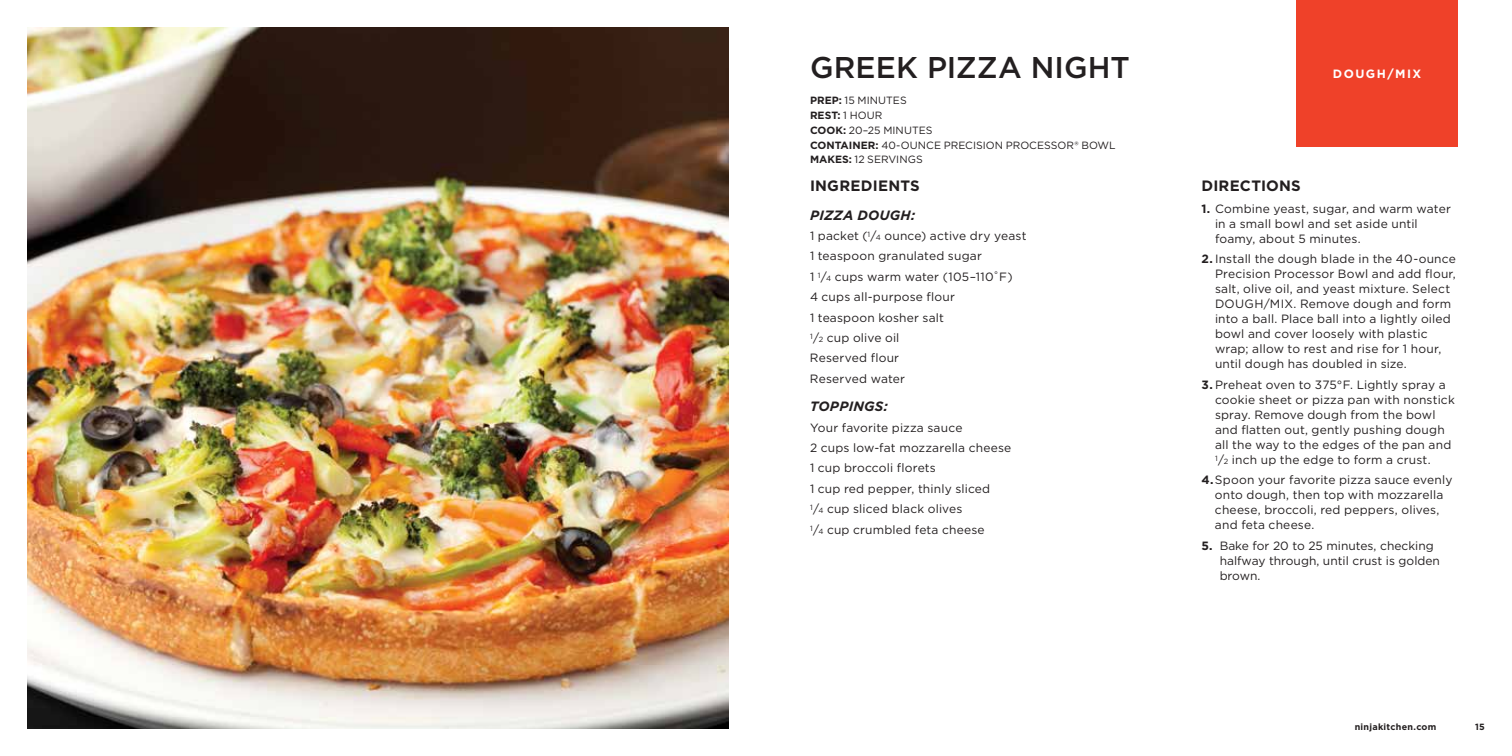
<style>
.page{position:relative;width:1512px;height:756px;background:#fff}
.page>*{position:absolute;margin:0;border:0;box-sizing:border-box;transform-origin:0 0}
.t1{font:500 30px "Gotham";letter-spacing:.005em;color:#231f20}
.t2{font:700 15px "Gotham";letter-spacing:.015em;color:#231f20}
.t3{font:italic 700 13.5px "Gotham";letter-spacing:.01em;color:#231f20}
.t4{font:12px/15px "Gotham";letter-spacing:.015em;color:#231f20}
.t5{font:700 12px "Gotham";letter-spacing:.125em;color:#fff}
.t6{font:10.5px/14.7px "Gotham";letter-spacing:.005em;color:#231f20}
.t7{font:700 9px "Gotham";letter-spacing:.03em;color:#231f20}
.s1{font-weight:700}
.s2{font-size:7.5px}
</style>
<div class="page">
<img style="left:27px;top:27px;width:702px;height:702px">
<div style="left:1296px;top:0;width:162px;height:147px;background:#ef4129"></div>
<h1 class="t1" style="left:810px;top:48px;width:321px">GREEK PIZZA NIGHT</h1>
<p class="t6" style="left:810px;top:93px;width:307px"><span class="s1">PREP:</span> 15 MINUTES<br><span class="s1">REST:</span> 1 HOUR<br><span class="s1">COOK:</span> 20–25 MINUTES<br><span class="s1">CONTAINER:</span> 40-OUNCE PRECISION PROCESSOR® BOWL<br><span class="s1">MAKES:</span> 12 SERVINGS</p>
<p class="t2" style="left:810px;top:176px;width:111px">INGREDIENTS</p>
<p class="t3" style="left:810px;top:206px;width:107px">PIZZA DOUGH:</p>
<p class="t4" style="left:810px;top:225px;width:218px;line-height:20.4px">1 packet (<sup>1</sup>/<span class="s2">4</span> ounce) active dry yeast<br>1 teaspoon granulated sugar<br>1 <sup>1</sup>/<span class="s2">4</span> cups warm water (105–110˚F)<br>4 cups all-purpose flour<br>1 teaspoon kosher salt<br><sup>1</sup>/<span class="s2">2</span> cup olive oil<br>Reserved flour<br>Reserved water</p>
<p class="t3" style="left:810px;top:398px;width:79px">TOPPINGS:</p>
<p class="t4" style="left:810px;top:417px;width:203px;line-height:20.4px">Your favorite pizza sauce<br>2 cups low-fat mozzarella cheese<br>1 cup broccoli florets<br>1 cup red pepper, thinly sliced<br><sup>1</sup>/<span class="s2">4</span> cup sliced black olives<br><sup>1</sup>/<span class="s2">4</span> cup crumbled feta cheese</p>
<p class="t5" style="left:1333px;top:66px;width:90px">DOUGH/MIX</p>
<p class="t2" style="left:1202px;top:176px;width:101px">DIRECTIONS</p>
<p class="t4" style="left:1215px;top:201px;width:237px;text-indent:-14px"><span class="s1">1.</span> Combine yeast, sugar, and warm water in a small bowl and set aside until foamy, about 5 minutes.</p>
<p class="t4" style="left:1215px;top:251px;width:242px;text-indent:-14px"><span class="s1">2.</span> Install the dough blade in the 40-ounce Precision Processor Bowl and add flour, salt, olive oil, and yeast mixture. Select DOUGH/MIX. Remove dough and form into a ball. Place ball into a lightly oiled bowl and cover loosely with plastic wrap; allow to rest and rise for 1 hour, until dough has doubled in size.</p>
<p class="t4" style="left:1215px;top:377px;width:241px;text-indent:-14px"><span class="s1">3.</span> Preheat oven to 375°F. Lightly spray a cookie sheet or pizza pan with nonstick spray. Remove dough from the bowl and flatten out, gently pushing dough all the way to the edges of the pan and <sup>1</sup>/<span class="s2">2</span> inch up the edge to form a crust.</p>
<p class="t4" style="left:1215px;top:472px;width:239px;text-indent:-14px"><span class="s1">4.</span>Spoon your favorite pizza sauce evenly onto dough, then top with mozzarella cheese, broccoli, red peppers, olives, and feta cheese.</p>
<p class="t4" style="left:1220px;top:538px;width:222px;text-indent:-18px"><span class="s1">5.</span> Bake for 20 to 25 minutes, checking halfway through, until crust is golden brown.</p>
<p class="t7" style="left:1355px;top:721px;width:83px">ninjakitchen.com</p>
<p class="t7" style="left:1475px;top:721px;width:11px">15</p>
</div>
